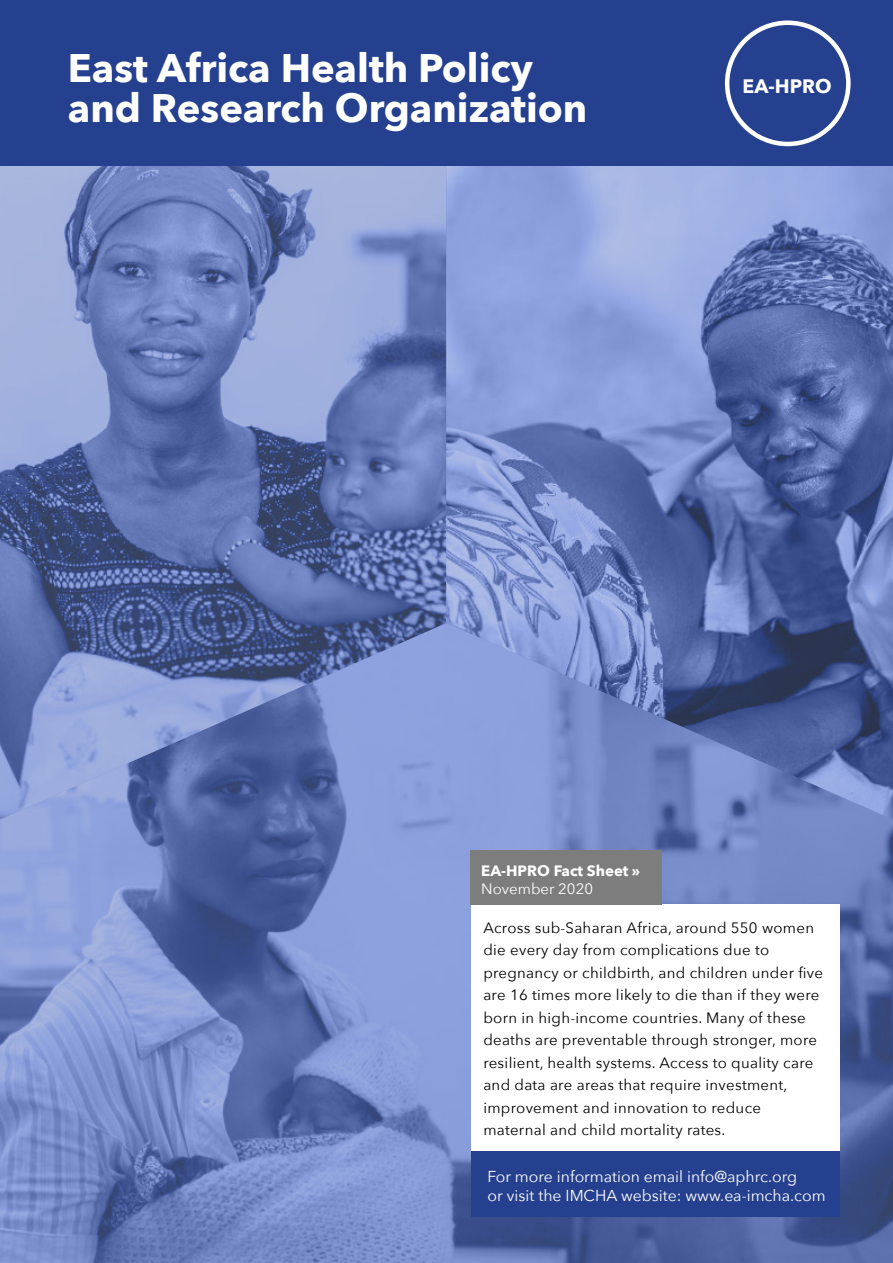
<style>
.page{position:relative;width:893px;height:1263px;background:#fff}
.page>*{position:absolute;margin:0;border:0;box-sizing:border-box;transform-origin:0 0}
.t1{font:700 39.75px/40.7px "Avenir Next";color:#fff}
.t2{font:700 19.5px "Avenir Next";color:#fff}
.t3{font:15.75px/19.6px "Avenir Next";color:#fff}
.t4{font:15px/22.5px "Avenir Next";letter-spacing:.02em;color:#000}
.t5{font:700 15px "Avenir Next";color:#fff}
.t6{font:15px "Avenir Next";color:#fff}
</style>
<div class="page">
<img style="left:0;top:819px;width:893px;height:444px">
<img style="left:0;top:166px;width:443px;height:653px">
<img style="left:443px;top:166px;width:450px;height:653px">
<div style="left:0;top:0;width:893px;height:166px;background:#25408f"></div>
<div style="left:471px;top:905px;width:368px;height:246px;background:#fff"></div>
<div style="left:471px;top:850px;width:191px;height:55px;background:#7d7d7d"></div>
<div style="left:725px;top:21px;width:126px;height:125px;border:4px solid #fff;border-radius:50%"></div>
<div style="left:471px;top:1151px;width:368px;height:65px;background:#25408f"></div>
<h1 class="t1" style="left:68px;top:47px;width:521px">East Africa Health Policy and Research Organization</h1>
<h2 class="t2" style="left:743px;top:69px;width:91px">EA-HPRO</h2>
<p class="t5" style="left:481px;top:858px;width:160px">EA-HPRO Fact Sheet »</p>
<p class="t6" style="left:481px;top:876px;width:113px">November 2020</p>
<p class="t4" style="left:483px;top:915px;width:341px">Across sub-Saharan Africa, around 550 women die every day from complications due to pregnancy or childbirth, and children under five are 16 times more likely to die than if they were born in high-income countries. Many of these deaths are preventable through stronger, more resilient, health systems. Access to quality care and data are areas that require investment, improvement and innovation to reduce maternal and child mortality rates.</p>
<p class="t3" style="left:488px;top:1166px;width:340px">For more information email info@aphrc.org<br>or visit the IMCHA website: www.ea-imcha.com</p>
</div>
